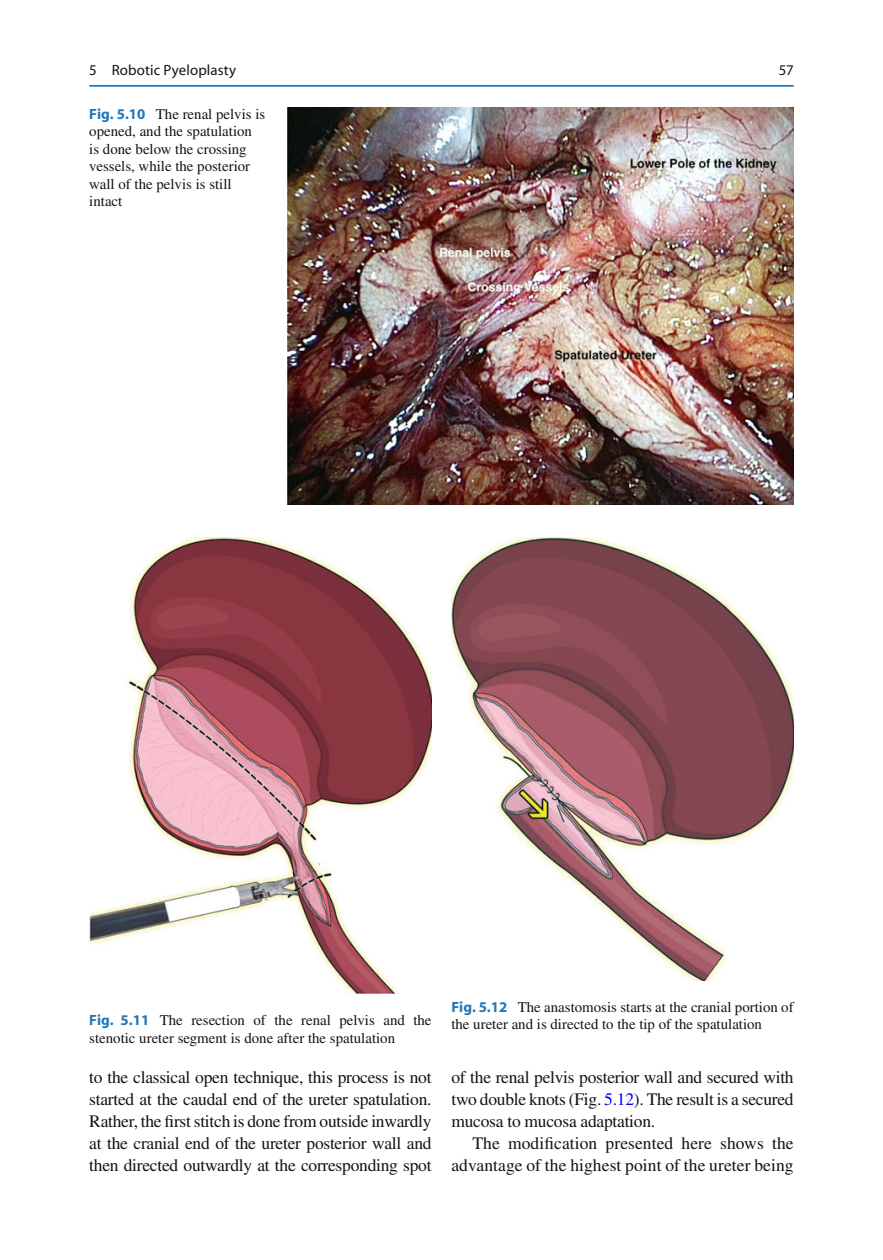
<style>
.page{position:relative;width:883px;height:1260px;background:#fff}
.page>*{position:absolute;margin:0;border:0;box-sizing:border-box;transform-origin:0 0}
.t1{font:17.5px/21.9px "Times";letter-spacing:-.015em;color:#131413;text-align:justify}
.t2{font:17.5px/21.9px "Times";letter-spacing:.005em;color:#131413;text-align:right}
.t3{font:14.88px/17.5px "Times";color:#131413}
.t4{font:14.88px "Myriad";letter-spacing:.01em;color:#131413}
.s1{font-family:"Myriad";font-weight:700;color:#1f77b9}
.s2{color:#00f}
</style>
<div class="page">
<hr style="left:89px;top:85px;width:705px;height:2px;background:#1f77b9">
<img style="left:288px;top:107px;width:506px;height:397px">
<img style="left:89px;top:537px;width:343px;height:456px">
<img style="left:451px;top:538px;width:343px;height:442px">
<p class="t4" style="left:89px;top:64px;width:148px">5 Robotic Pyeloplasty</p>
<p class="t4" style="left:779px;top:64px;width:17px">57</p>
<p class="t3" style="left:89px;top:106px;width:178px"><span class="s1">Fig. 5.10</span> The renal pelvis is opened, and the spatulation is done below the crossing vessels, while the posterior wall of the pelvis is still intact</p>
<p class="t3" style="left:89px;top:1013px;width:344px"><span class="s1">Fig. 5.11</span> The resection of the renal pelvis and the stenotic ureter segment is done after the spatulation</p>
<p class="t3" style="left:451px;top:999px;width:344px"><span class="s1">Fig. 5.12</span> The anastomosis starts at the cranial portion of the ureter and is directed to the tip of the spatulation</p>
<p class="t1" style="left:89px;top:1068px;width:344px">to the classical open technique, this process is not started at the caudal end of the ureter spatulation.<br>Rather, the fi rst stitch is done from outside inwardly at the cranial end of the ureter posterior wall and then directed outwardly at the corresponding spot</p>
<p class="t1" style="left:451px;top:1068px;width:344px">of the renal pelvis posterior wall and secured with two double knots (Fig. <span class="s2">5.12</span> ). The result is a secured mucosa to mucosa adaptation.</p>
<p class="t2" style="left:451px;top:1134px;width:344px">The modi fi cation presented here shows the advantage of the highest point of the ureter being</p>
</div>
